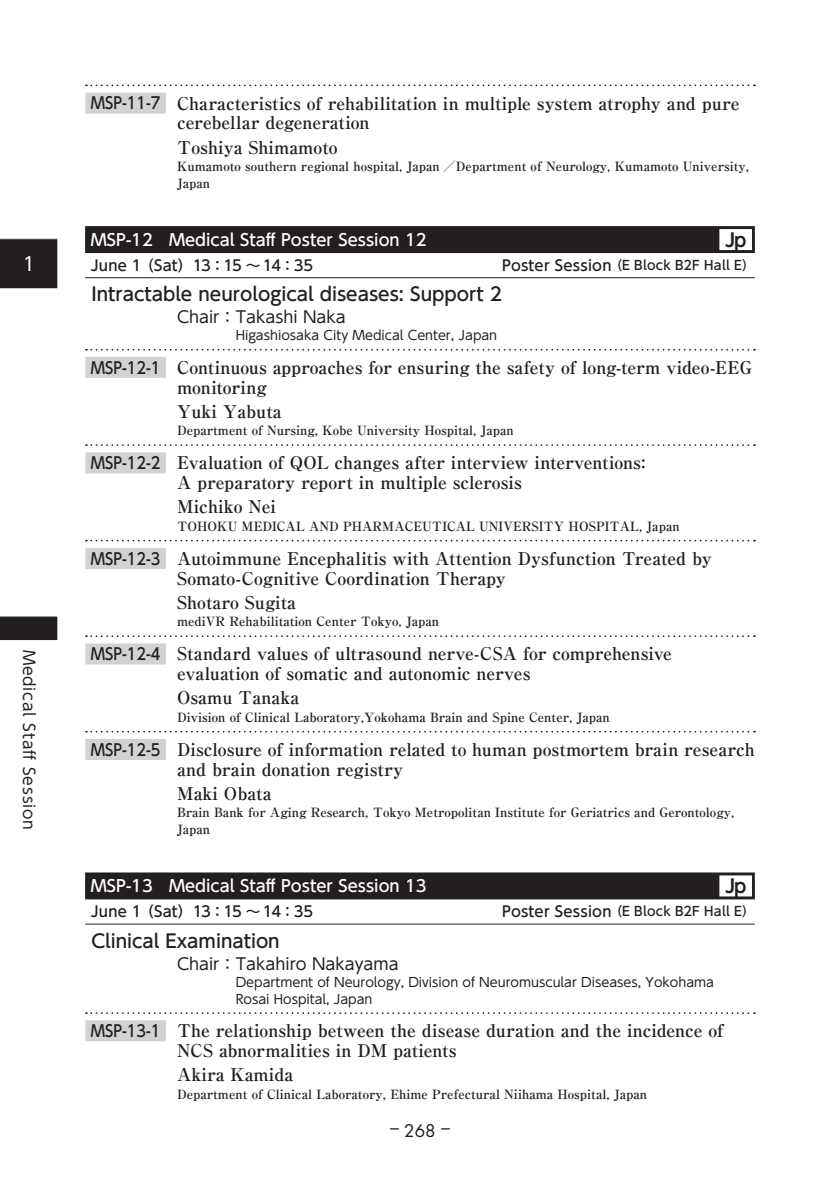
<style>
.page{position:relative;width:840px;height:1191px;background:#fff}
.page>*{position:absolute;margin:0;border:0;box-sizing:border-box;transform-origin:0 0}
.t1{font:18.8px "UD Shin Go Pr 6 N";color:#fff}
.t2{font:500 18.4px "UD Shin Go Pr 6 N";color:#231f20}
.t3{font:700 18.4px "UD Shin Go Pr 6 N De";color:#231f20}
.t4{font:700 17.6px/19.8px "Ryumin Pr 6 N";color:#231f20}
.t5{font:17px "Futura Std";color:#231f20;scale:2.5 1}
.t6{font:500 16.2px "UD Shin Go Pr 6 N";color:#fff}
.t7{font:16.2px "UD Shin Go Pr 6 N";color:#231f20}
.t8{font:15.6px "UD Shin Go Pr 6 N";letter-spacing:.05em;color:#231f20}
.t9{font:500 14.8px "UD Shin Go Pr 6 N";letter-spacing:.01em;color:#231f20}
.t10{font:700 12.8px/17px "Ryumin Pr 6 N";color:#231f20}
.t11{font:12.8px/17px "UD Shin Go Pr 6 N";color:#231f20}
.t12{font:500 12.8px "UD Shin Go Pr 6 N";letter-spacing:.025em;color:#231f20}
.s1{font-family:"UD Shin Go Pr 6 N";font-weight:500;font-size:16.2px}
.s2{font-size:14.8px}
</style>
<div class="page">
<svg style="left:86px;top:84px;width:668px;height:2px"></svg>
<div style="left:85px;top:93px;width:81px;height:21px;background:#d1d2d4"></div>
<div style="left:85px;top:226px;width:669px;height:27px;background:#231f20"></div>
<div style="left:719px;top:229px;width:32px;height:21px;background:#fff"></div>
<hr style="left:85px;top:277px;width:669px;height:1px;background:#231f20">
<svg style="left:86px;top:349px;width:668px;height:2px"></svg>
<div style="left:85px;top:357px;width:81px;height:21px;background:#d1d2d4"></div>
<svg style="left:86px;top:444px;width:668px;height:2px"></svg>
<div style="left:85px;top:452px;width:81px;height:21px;background:#d1d2d4"></div>
<svg style="left:86px;top:540px;width:668px;height:1px"></svg>
<div style="left:85px;top:548px;width:81px;height:21px;background:#d1d2d4"></div>
<svg style="left:86px;top:635px;width:668px;height:2px"></svg>
<div style="left:85px;top:643px;width:81px;height:21px;background:#d1d2d4"></div>
<svg style="left:86px;top:731px;width:668px;height:1px"></svg>
<div style="left:85px;top:739px;width:81px;height:21px;background:#d1d2d4"></div>
<div style="left:85px;top:872px;width:669px;height:27px;background:#231f20"></div>
<div style="left:719px;top:875px;width:32px;height:21px;background:#fff"></div>
<hr style="left:85px;top:923px;width:669px;height:1px;background:#231f20">
<svg style="left:86px;top:1012px;width:668px;height:2px"></svg>
<div style="left:85px;top:1020px;width:81px;height:21px;background:#d1d2d4"></div>
<svg style="left:0;top:238px;width:58px;height:51px;background:#2c292a"></svg>
<svg style="left:0;top:616px;width:58px;height:25px"></svg>
<p class="t1" style="left:23px;top:248px;width:14px">1</p>
<p class="t8" style="left:42px;top:649px;width:182px;rotate:90deg">Medical Staff Session</p>
<p class="t4" style="left:177px;top:92px;width:563px;text-indent:-86px"><span class="s1">MSP-11-7</span> Characteristics of rehabilitation in multiple system atrophy and pure cerebellar degeneration</p>
<p class="t4" style="left:177px;top:136px;width:162px">Toshiya Shimamoto</p>
<p class="t10" style="left:177px;top:157px;width:573px">Kumamoto southern regional hospital, Japan ／Department of Neurology, Kumamoto University,<br>Japan</p>
<p class="t6" style="left:91px;top:226px;width:337px">MSP-12　Medical Staff Poster Session 12</p>
<p class="t3" style="left:724px;top:225px;width:23px">Jp</p>
<p class="t9" style="left:91px;top:253px;width:224px">June 1 （Sat）13：15 ～ 14：35</p>
<p class="t12" style="left:487px;top:255px;width:269px"><span class="s2">　Poster Session</span> （E Block B2F Hall E）</p>
<p class="t2" style="left:91px;top:279px;width:412px">Intractable neurological diseases: Support 2</p>
<p class="t7" style="left:177px;top:304px;width:186px">Chair：Takashi Naka　</p>
<p class="t11" style="left:236px;top:326px;width:263px">Higashiosaka City Medical Center, Japan</p>
<p class="t4" style="left:177px;top:356px;width:576px;text-indent:-86px"><span class="s1">MSP-12-1</span> Continuous approaches for ensuring the safety of long-term video-EEG monitoring</p>
<p class="t4" style="left:177px;top:400px;width:106px">Yuki Yabuta</p>
<p class="t10" style="left:177px;top:421px;width:338px">Department of Nursing, Kobe University Hospital, Japan</p>
<p class="t4" style="left:177px;top:452px;width:470px;text-indent:-86px"><span class="s1">MSP-12-2</span> Evaluation of QOL changes after interview interventions:<br>A preparatory report in multiple sclerosis</p>
<p class="t4" style="left:177px;top:496px;width:100px">Michiko Nei</p>
<p class="t10" style="left:177px;top:517px;width:504px">TOHOKU MEDICAL AND PHARMACEUTICAL UNIVERSITY HOSPITAL, Japan</p>
<p class="t4" style="left:177px;top:547px;width:536px;text-indent:-86px"><span class="s1">MSP-12-3</span> Autoimmune Encephalitis with Attention Dysfunction Treated by<br>Somato-Cognitive Coordination Therapy</p>
<p class="t4" style="left:177px;top:591px;width:120px">Shotaro Sugita</p>
<p class="t10" style="left:177px;top:612px;width:263px">mediVR Rehabilitation Center Tokyo, Japan</p>
<p class="t4" style="left:177px;top:643px;width:496px;text-indent:-86px"><span class="s1">MSP-12-4</span> Standard values of ultrasound nerve-CSA for comprehensive evaluation of somatic and autonomic nerves</p>
<p class="t4" style="left:177px;top:687px;width:124px">Osamu Tanaka</p>
<p class="t10" style="left:177px;top:708px;width:434px">Division of Clinical Laboratory,Yokohama Brain and Spine Center, Japan</p>
<p class="t4" style="left:177px;top:738px;width:579px;text-indent:-86px"><span class="s1">MSP-12-5</span> Disclosure of information related to human postmortem brain research and brain donation registry</p>
<p class="t4" style="left:177px;top:782px;width:96px">Maki Obata</p>
<p class="t10" style="left:177px;top:803px;width:558px">Brain Bank for Aging Research, Tokyo Metropolitan Institute for Geriatrics and Gerontology,<br>Japan</p>
<p class="t6" style="left:91px;top:872px;width:337px">MSP-13　Medical Staff Poster Session 13</p>
<p class="t3" style="left:724px;top:871px;width:23px">Jp</p>
<p class="t9" style="left:91px;top:899px;width:224px">June 1 （Sat）13：15 ～ 14：35</p>
<p class="t12" style="left:487px;top:901px;width:269px"><span class="s2">　Poster Session</span> （E Block B2F Hall E）</p>
<p class="t2" style="left:91px;top:925px;width:190px">Clinical Examination</p>
<p class="t7" style="left:177px;top:950px;width:239px">Chair：Takahiro Nakayama　</p>
<p class="t11" style="left:236px;top:973px;width:479px">Department of Neurology, Division of Neuromuscular Diseases, Yokohama<br>Rosai Hospital, Japan</p>
<p class="t4" style="left:177px;top:1020px;width:547px;text-indent:-86px"><span class="s1">MSP-13-1</span> The relationship between the disease duration and the incidence of<br>NCS abnormalities in DM patients</p>
<p class="t4" style="left:177px;top:1064px;width:118px">Akira Kamida</p>
<p class="t10" style="left:177px;top:1084px;width:471px">Department of Clinical Laboratory, Ehime Prefectural Niihama Hospital, Japan</p>
<p class="t5" style="left:390px;top:1120px;width:25px">-268 -</p>
</div>
